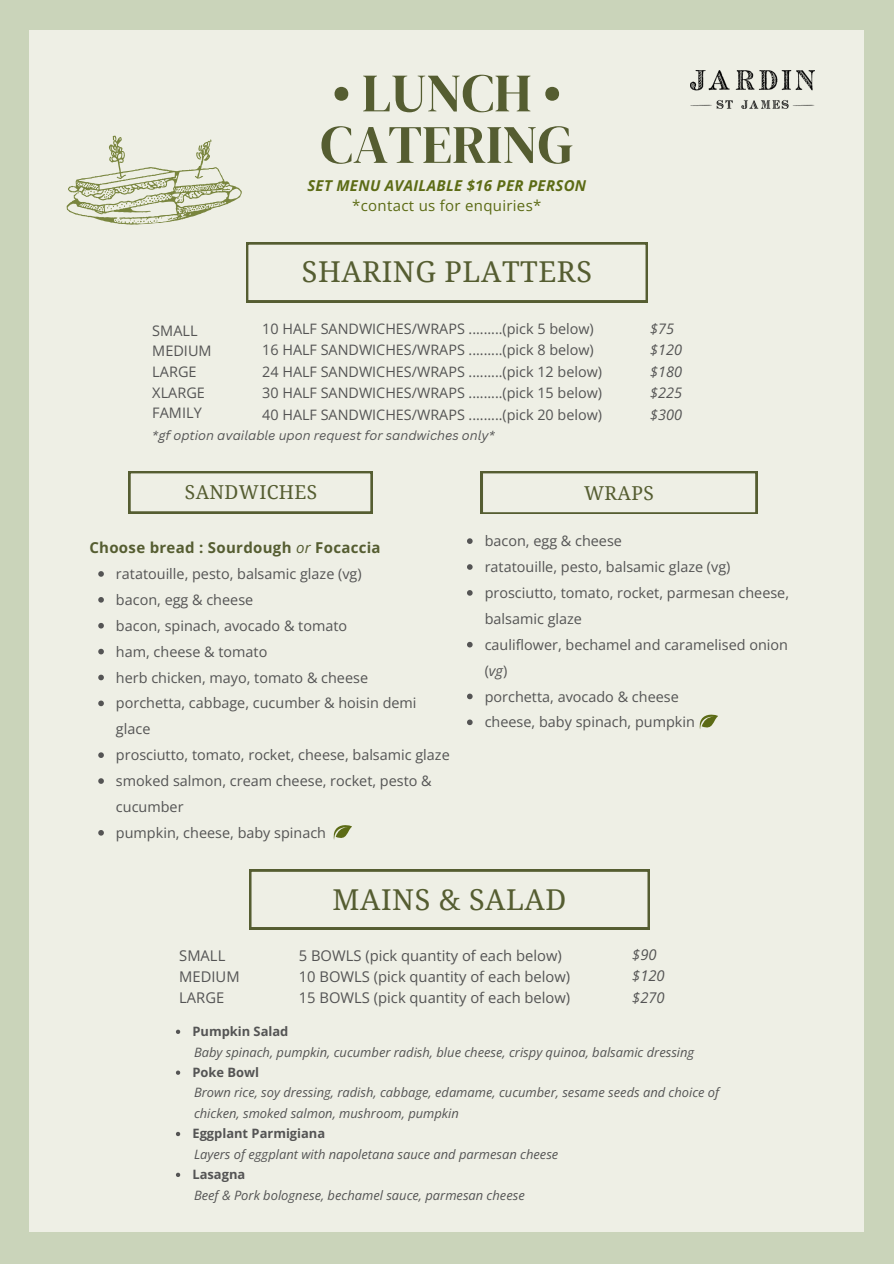
<style>
.page{position:relative;width:894px;height:1264px;background:#fff}
.page>*{position:absolute;margin:0;border:0;box-sizing:border-box;transform-origin:0 0}
.t1{font:54px "DM Serif Display";color:#555d31}
.t2{font:28.8px "Noto Serif";letter-spacing:.02em;color:#555d31}
.t3{font:19.2px "Noto Serif";letter-spacing:.02em;color:#555d31}
.t4{font:700 15px "Open Sans";letter-spacing:.02em;color:#555d31}
.t5{font:italic 700 15px "Open Sans";letter-spacing:.02em;color:#5c6b15}
.t6{font:15px "Open Sans";letter-spacing:.02em;color:#5c6b15}
.t7{font:14.7px/21px "Open Sans";color:#545454}
.t8{font:italic 14.7px/21.6px "Open Sans";color:#545454}
.t9{font:14.55px/20.7px "Open Sans";color:#545454}
.t10{font:italic 14.55px/21.6px "Open Sans";color:#545454}
.t11{font:14.4px/25.8px "Open Sans";color:#545454}
.t12{font:italic 12.9px "Open Sans";color:#545454}
.t13{font:700 12.9px "Open Sans";color:#545454}
.t14{font:italic 12.75px "Canva Sans";color:#545454}
.s1{font-weight:400;font-style:italic}
.s2{font-style:italic}
</style>
<div class="page">
<div style="left:0;top:0;width:893px;height:1263px;background:#cad4ba"></div>
<div style="left:30px;top:30px;width:833px;height:1201px;background:#eeefe5"></div>
<svg style="left:467px;top:538px;width:5px;height:6px"></svg>
<svg style="left:467px;top:564px;width:5px;height:6px"></svg>
<svg style="left:467px;top:590px;width:5px;height:5px"></svg>
<svg style="left:467px;top:642px;width:5px;height:5px"></svg>
<svg style="left:467px;top:693px;width:5px;height:6px"></svg>
<svg style="left:467px;top:719px;width:5px;height:6px"></svg>
<img style="left:690px;top:71px;width:123px;height:37px">
<svg style="left:480px;top:471px;width:277px;height:43px"></svg>
<svg style="left:98px;top:571px;width:6px;height:5px"></svg>
<svg style="left:98px;top:597px;width:6px;height:5px"></svg>
<svg style="left:98px;top:623px;width:6px;height:5px"></svg>
<svg style="left:98px;top:648px;width:6px;height:6px"></svg>
<svg style="left:98px;top:674px;width:6px;height:6px"></svg>
<svg style="left:98px;top:700px;width:6px;height:6px"></svg>
<svg style="left:98px;top:752px;width:6px;height:6px"></svg>
<svg style="left:98px;top:778px;width:6px;height:5px"></svg>
<svg style="left:98px;top:830px;width:6px;height:5px"></svg>
<svg style="left:333px;top:825px;width:18px;height:15px"></svg>
<svg style="left:699px;top:714px;width:18px;height:15px"></svg>
<svg style="left:66px;top:135px;width:176px;height:90px"></svg>
<svg style="left:176px;top:1029px;width:4px;height:4px"></svg>
<svg style="left:176px;top:1070px;width:4px;height:4px"></svg>
<svg style="left:176px;top:1131px;width:4px;height:5px"></svg>
<svg style="left:176px;top:1172px;width:4px;height:4px"></svg>
<svg style="left:128px;top:471px;width:244px;height:42px"></svg>
<svg style="left:246px;top:242px;width:401px;height:60px"></svg>
<svg style="left:249px;top:869px;width:400px;height:60px"></svg>
<p class="t1" style="left:332px;top:55px;width:230px">• LUNCH •</p>
<p class="t1" style="left:320px;top:107px;width:254px">CATERING</p>
<p class="t5" style="left:307px;top:175px;width:280px">SET MENU AVAILABLE $16 PER PERSON</p>
<p class="t6" style="left:352px;top:195px;width:191px">*contact us for enquiries*</p>
<h4 class="t2" style="left:302px;top:252px;width:291px">SHARING PLATTERS</h4>
<h5 class="t9" style="left:152px;top:319px;width:61px">SMALL<br>MEDIUM<br>LARGE<br>XLARGE<br>FAMILY</h5>
<h4 class="t11" style="left:262px;top:317px;width:341px;line-height:21.6px">10 HALF SANDWICHES/WRAPS .........(pick 5 below)<br>16 HALF SANDWICHES/WRAPS .........(pick 8 below)<br>24 HALF SANDWICHES/WRAPS .........(pick 12 below)<br>30 HALF SANDWICHES/WRAPS .........(pick 15 below)<br>40 HALF SANDWICHES/WRAPS .........(pick 20 below)</h4>
<p class="t10" style="left:650px;top:317px;width:33px">$75 $120 $180 $225 $300</p>
<p class="t14" style="left:152px;top:426px;width:344px">*gf option available upon request for sandwiches only*</p>
<p class="t3" style="left:185px;top:479px;width:134px">SANDWICHES</p>
<h2 class="t4" style="left:89px;top:536px;width:293px">Choose bread : Sourdough <span class="s1">or</span> Focaccia</h2>
<p class="t11" style="left:116px;top:560px;width:247px">ratatouille, pesto, balsamic glaze (vg)</p>
<h4 class="t11" style="left:116px;top:586px;width:139px">bacon, egg &amp; cheese</h4>
<h3 class="t11" style="left:116px;top:612px;width:233px">bacon, spinach, avocado &amp; tomato</h3>
<h3 class="t11" style="left:116px;top:638px;width:153px">ham, cheese &amp; tomato</h3>
<h5 class="t11" style="left:116px;top:664px;width:253px">herb chicken, mayo, tomato &amp; cheese</h5>
<p class="t11" style="left:116px;top:690px;width:302px">porchetta, cabbage, cucumber &amp; hoisin demi glace</p>
<p class="t11" style="left:116px;top:741px;width:335px">prosciutto, tomato, rocket, cheese, balsamic glaze</p>
<p class="t11" style="left:116px;top:767px;width:317px">smoked salmon, cream cheese, rocket, pesto &amp; cucumber</p>
<p class="t11" style="left:116px;top:819px;width:211px">pumpkin, cheese, baby spinach</p>
<p class="t3" style="left:584px;top:479px;width:71px">WRAPS</p>
<p class="t11" style="left:484px;top:527px;width:139px">bacon, egg &amp; cheese</p>
<h1 class="t11" style="left:484px;top:553px;width:247px">ratatouille, pesto, balsamic glaze (vg)</h1>
<h1 class="t11" style="left:484px;top:579px;width:306px">prosciutto, tomato, rocket, parmesan cheese, balsamic glaze</h1>
<h2 class="t11" style="left:484px;top:631px;width:305px">cauliflower, bechamel and caramelised onion (<span class="s2">vg</span>)</h2>
<p class="t11" style="left:484px;top:683px;width:195px">porchetta, avocado &amp; cheese</p>
<h4 class="t11" style="left:484px;top:709px;width:211px">cheese, baby spinach, pumpkin</h4>
<p class="t2" style="left:332px;top:878px;width:235px">MAINS &amp; SALAD</p>
<p class="t7" style="left:179px;top:944px;width:62px">SMALL<br>MEDIUM<br>LARGE</p>
<p class="t7" style="left:299px;top:944px;width:273px">5 BOWLS (pick quantity of each below)<br>10 BOWLS (pick quantity of each below)</p>
<p class="t7" style="left:299px;top:986px;width:273px">15 BOWLS (pick quantity of each below)</p>
<p class="t8" style="left:632px;top:943px;width:34px">$90 $120 $270</p>
<p class="t13" style="left:192px;top:1022px;width:97px">Pumpkin Salad</p>
<p class="t12" style="left:194px;top:1042px;width:501px">Baby spinach, pumpkin, cucumber radish, blue cheese, crispy quinoa, balsamic dressing</p>
<p class="t13" style="left:192px;top:1063px;width:68px">Poke Bowl</p>
<p class="t12" style="left:194px;top:1083px;width:526px">Brown rice, soy dressing, radish, cabbage, edamame, cucumber, sesame seeds and choice of</p>
<p class="t12" style="left:194px;top:1104px;width:266px">chicken, smoked salmon, mushroom, pumpkin</p>
<p class="t13" style="left:192px;top:1124px;width:134px">Eggplant Parmigiana</p>
<p class="t12" style="left:194px;top:1144px;width:366px">Layers of eggplant with napoletana sauce and parmesan cheese</p>
<p class="t13" style="left:192px;top:1165px;width:54px">Lasagna</p>
<p class="t12" style="left:194px;top:1185px;width:332px">Beef &amp; Pork bolognese, bechamel sauce, parmesan cheese</p>
</div>
